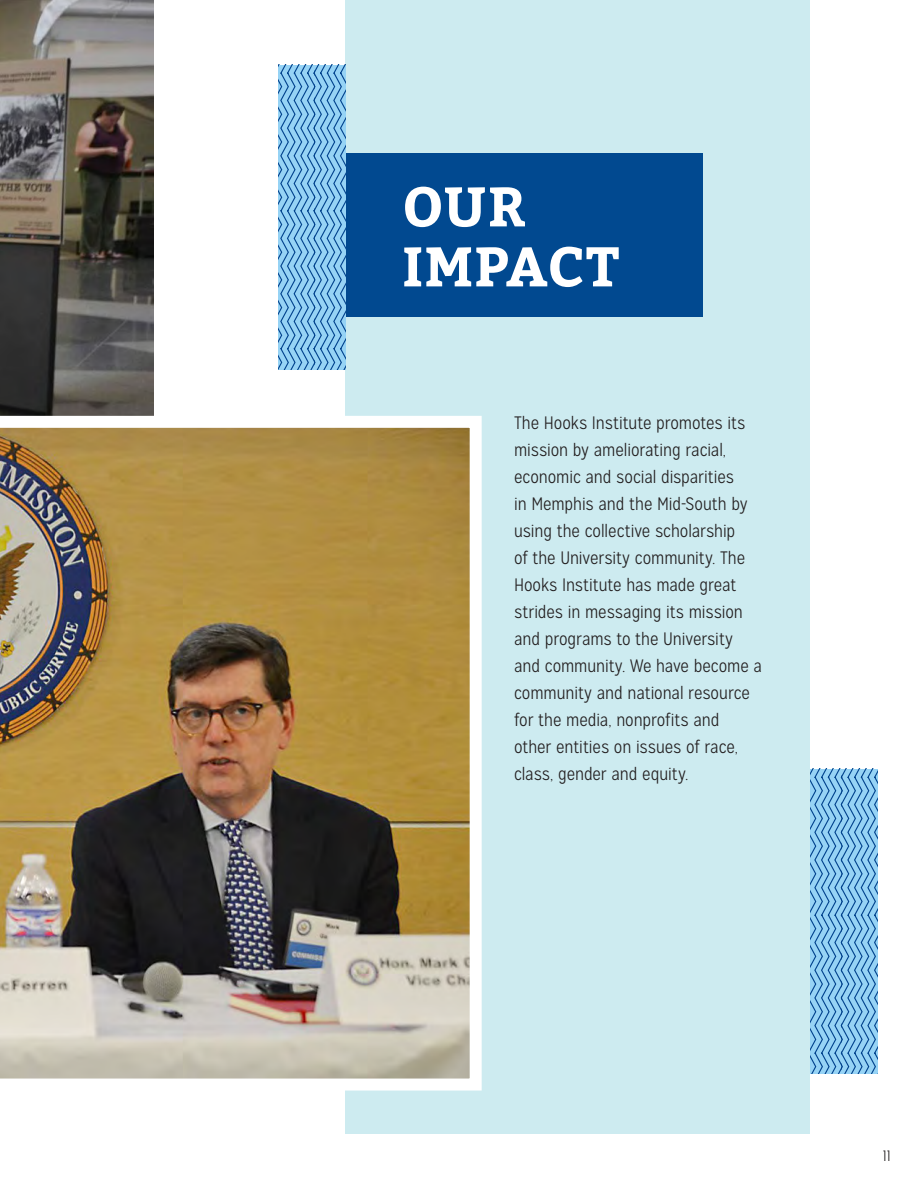
<style>
.page{position:relative;width:918px;height:1188px;background:#fff}
.page>*{position:absolute;margin:0;border:0;box-sizing:border-box;transform-origin:0 0}
.t1{font:700 55.5px/60px "Bitter";letter-spacing:.02em;color:#fff}
.body{font:300 18px/27px "Mission Gothic";letter-spacing:-.005em;color:#231f20}
.t2{font:300 15px "Mission Gothic";color:#231f20}
</style>
<div class="page">
<div style="left:346px;top:0;width:464px;height:1134px;background:#cdebf0"></div>
<div style="left:346px;top:153px;width:357px;height:163px;background:#014990"></div>
<img style="left:0;top:0;width:153px;height:416px">
<img style="left:0;top:416px;width:482px;height:675px">
<svg style="left:278px;top:65px;width:68px;height:304px;background:#78b6e0"></svg>
<svg style="left:810px;top:769px;width:68px;height:305px;background:#78b6e0"></svg>
<p class="t1" style="left:402px;top:175px;width:219px">OUR<br>IMPACT</p>
<p class="body" style="left:514px;top:410px;width:249px">The Hooks Institute promotes its mission by ameliorating racial, economic and social disparities<br>in Memphis and the Mid-South by using the collective scholarship<br>of the University community. The<br>Hooks Institute has made great strides in messaging its mission and programs to the University and community. We have become a community and national resource for the media, nonprofits and<br>other entities on issues of race, class, gender and equity.</p>
<p class="t2" style="left:883px;top:1147px;width:10px">11</p>
</div>
